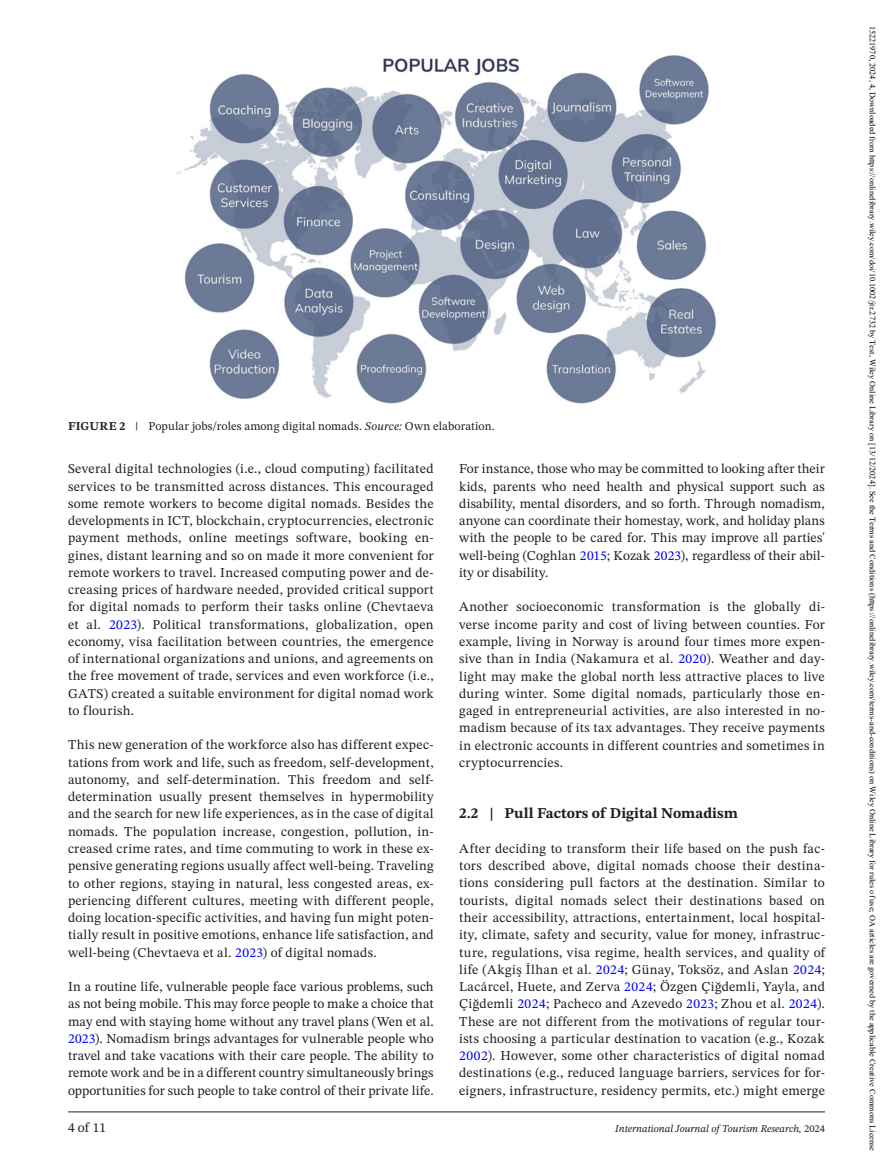
<style>
.page{position:relative;width:893px;height:1174px;background:#fff}
.page>*{position:absolute;margin:0;border:0;box-sizing:border-box;transform-origin:0 0}
.t1{font:700 15px "STIX Two Text";color:#1d1e1f}
.t2{font:13.5px/17.2px "STIX Two Text";letter-spacing:.015em;color:#1d1e1f;text-align:justify}
.t3{font:12px "STIX Two Text";letter-spacing:.01em;color:#1d1e1f}
.t4{font:italic 10.5px "STIX Two Text";color:#1d1e1f}
.t5{font:8.25px "Times New Roman";color:#000}
.s1{font-weight:700}
.s2{font-style:italic}
.s3{color:#00f}
.s4{font-style:normal}
</style>
<div class="page">
<hr style="left:68px;top:1111px;width:757px;height:1px;background:#1d1e1f">
<img style="left:176px;top:55px;width:540px;height:349px">
<p class="t3" style="left:68px;top:417px;width:428px"><span class="s1">FIGURE 2</span> | Popular jobs/roles among digital nomads. <span class="s2">Source:</span> Own elaboration.</p>
<p class="t2" style="left:68px;top:460px;width:367px">Several digital technologies (i.e., cloud computing) facilitated services to be transmitted across distances. This encouraged some remote workers to become digital nomads. Besides the developments in ICT, blockchain, cryptocurrencies, electronic payment methods, online meetings software, booking en&shy;gines, distant learning and so on made it more convenient for remote workers to travel. Increased computing power and de&shy;creasing prices of hardware needed, provided critical support for digital nomads to perform their tasks online (Chevtaeva et al. <span class="s3">2023</span>). Political transformations, globalization, open economy, visa facilitation between countries, the emergence of international organizations and unions, and agreements on the free movement of trade, services and even workforce (i.e., GATS) created a suitable environment for digital nomad work to flourish.</p>
<p class="t2" style="left:68px;top:736px;width:367px">This new generation of the workforce also has different expec&shy;tations from work and life, such as freedom, self-development, autonomy, and self-determination. This freedom and self&shy;determination usually present themselves in hypermobility and the search for new life experiences, as in the case of digital nomads. The population increase, congestion, pollution, in&shy;creased crime rates, and time commuting to work in these ex&shy;pensive generating regions usually affect well-being. Traveling to other regions, staying in natural, less congested areas, ex&shy;periencing different cultures, meeting with different people, doing location-specific activities, and having fun might poten&shy;tially result in positive emotions, enhance life satisfaction, and well-being (Chevtaeva et al. <span class="s3">2023</span>) of digital nomads.</p>
<p class="t2" style="left:68px;top:978px;width:367px">In a routine life, vulnerable people face various problems, such as not being mobile. This may force people to make a choice that may end with staying home without any travel plans (Wen et al.<br><span class="s3">2023</span>). Nomadism brings advantages for vulnerable people who travel and take vacations with their care people. The ability to remote work and be in a different country simultaneously brings opportunities for such people to take control of their private life.</p>
<p class="t2" style="left:459px;top:460px;width:367px">For instance, those who may be committed to looking after their kids, parents who need health and physical support such as disability, mental disorders, and so forth. Through nomadism, anyone can coordinate their homestay, work, and holiday plans with the people to be cared for. This may improve all parties' well-being (Coghlan <span class="s3">2015</span>; Kozak <span class="s3">2023</span>), regardless of their abil&shy;ity or disability.</p>
<p class="t2" style="left:459px;top:598px;width:367px">Another socioeconomic transformation is the globally di&shy;verse income parity and cost of living between counties. For example, living in Norway is around four times more expen&shy;sive than in India (Nakamura et al. <span class="s3">2020</span>). Weather and day&shy;light may make the global north less attractive places to live during winter. Some digital nomads, particularly those en&shy;gaged in entrepreneurial activities, are also interested in no&shy;madism because of its tax advantages. They receive payments in electronic accounts in different countries and sometimes in cryptocurrencies.</p>
<p class="t1" style="left:459px;top:802px;width:280px">2.2 | Pull Factors of Digital Nomadism</p>
<p class="t2" style="left:459px;top:839px;width:367px">After deciding to transform their life based on the push fac&shy;tors described above, digital nomads choose their destina&shy;tions considering pull factors at the destination. Similar to tourists, digital nomads select their destinations based on their accessibility, attractions, entertainment, local hospital&shy;ity, climate, safety and security, value for money, infrastruc&shy;ture, regulations, visa regime, health services, and quality of life (Akgiş İlhan et al. <span class="s3">2024</span>; Günay, Toksöz, and Aslan <span class="s3">2024</span>; Lacárcel, Huete, and Zerva <span class="s3">2024</span>; Özgen Çiğdemli, Yayla, and Çiğdemli <span class="s3">2024</span>; Pacheco and Azevedo <span class="s3">2023</span>; Zhou et al. <span class="s3">2024</span>).<br>These are not different from the motivations of regular tour&shy;ists choosing a particular destination to vacation (e.g., Kozak <span class="s3">2002</span>). However, some other characteristics of digital nomad destinations (e.g., reduced language barriers, services for for&shy;eigners, infrastructure, residency permits, etc.) might emerge</p>
<p class="t2" style="left:68px;top:1119px;width:40px">4 of 11</p>
<p class="t4" style="left:615px;top:1121px;width:211px">International Journal of Tourism Research, <span class="s4">2024</span></p>
<p class="t5" style="left:878px;top:26px;width:1127px;rotate:90deg">15221970, 2024, 4, Downloaded from https://onlinelibrary.wiley.com/doi/10.1002/jtr.2732 by Test, Wiley Online Library on [13/12/2024]. See the Terms and Conditions (https://onlinelibrary.wiley.com/terms-and-conditions) on Wiley Online Library for rules of use; OA articles are governed by the applicable Creative Commons License</p>
</div>
